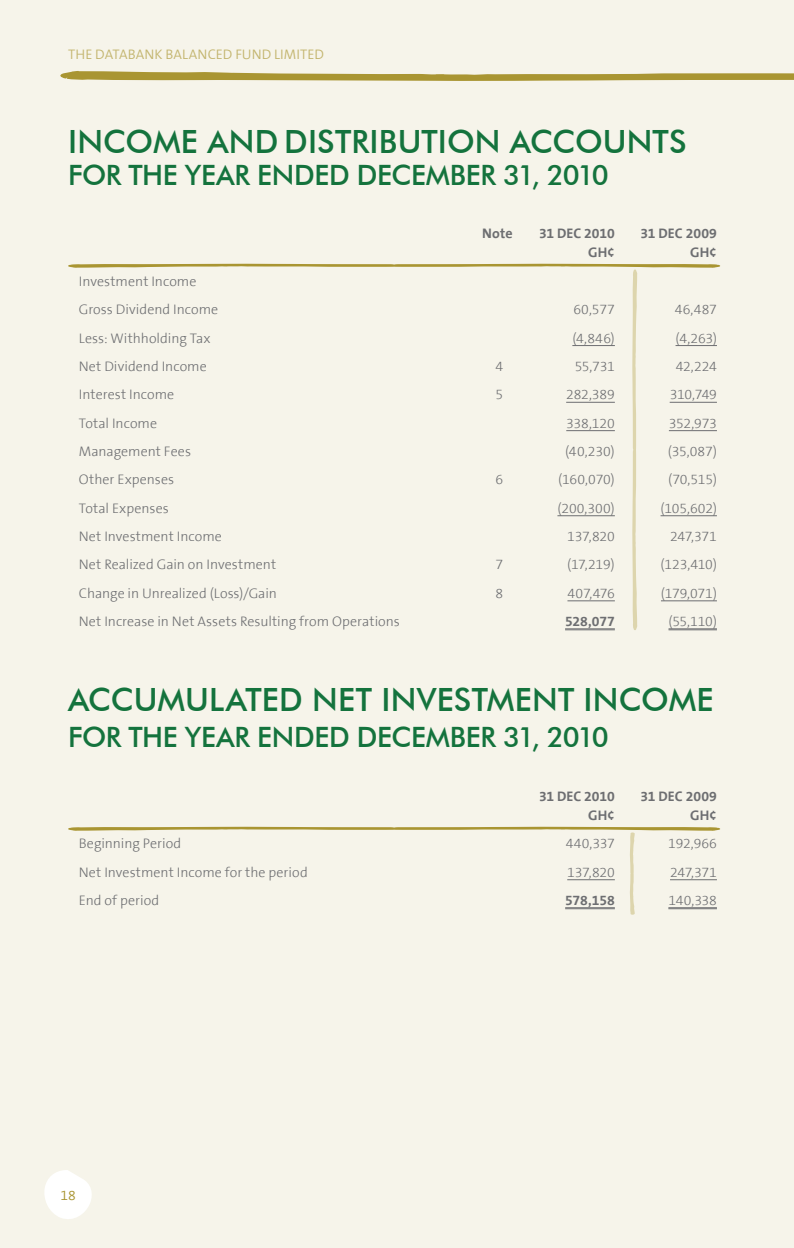
<style>
.page{position:relative;width:794px;height:1248px;background:#fff}
.page>*{position:absolute;margin:0;border:0;box-sizing:border-box;transform-origin:0 0}
.t1{font:500 32px "Futura BT";letter-spacing:.005em;color:#14733d}
.t2{font:500 28px "Futura BT";letter-spacing:-.015em;color:#14733d}
.t3{font:300 14px/28.4px "The Sans B3";color:#6d6e71}
.t4{font:700 14px "The Sans B7";color:#6d6e71}
.t5{font:300 14px "The Sans B4";letter-spacing:.005em;color:#c3b56f}
.t6{font:300 14px "The Sans B4";color:#a99532}
</style>
<div class="page">
<div style="left:0;top:0;width:793px;height:1247px;background:#f6f4ea"></div>
<svg style="left:44px;top:1170px;width:48px;height:49px"></svg>
<svg style="left:60px;top:71px;width:734px;height:10px"></svg>
<svg style="left:68px;top:264px;width:653px;height:366px"></svg>
<svg style="left:68px;top:826px;width:653px;height:88px"></svg>
<p class="t5" style="left:68px;top:47px;width:258px">THE DATABANK BALANCED FUND LIMITED</p>
<h1 class="t1" style="left:68px;top:122px;width:620px">INCOME AND DISTRIBUTION ACCOUNTS</h1>
<h2 class="t2" style="left:68px;top:158px;width:542px">FOR THE YEAR ENDED DECEMBER 31, 2010</h2>
<p class="t4" style="left:482px;top:226px;width:32px">Note</p>
<p class="t4" style="left:539px;top:226px;width:77px">31 DEC 2010</p>
<p class="t4" style="left:640px;top:226px;width:78px">31 DEC 2009</p>
<p class="t4" style="left:588px;top:245px;width:28px">GH¢</p>
<p class="t4" style="left:690px;top:245px;width:28px">GH¢</p>
<p class="t3" style="left:79px;top:267px;width:141px">Investment Income<br>Gross Dividend Income</p>
<p class="t3" style="left:573px;top:296px;width:43px">60,577</p>
<p class="t3" style="left:674px;top:296px;width:44px">46,487</p>
<p class="t3" style="left:79px;top:324px;width:133px">Less: Withholding Tax</p>
<p class="t3" style="left:572px;top:324px;width:44px">(4,846)</p>
<p class="t3" style="left:675px;top:324px;width:43px">(4,263)</p>
<p class="t3" style="left:79px;top:352px;width:129px">Net Dividend Income</p>
<p class="t3" style="left:495px;top:352px;width:9px">4</p>
<p class="t3" style="left:575px;top:352px;width:42px">55,731</p>
<p class="t3" style="left:675px;top:352px;width:43px">42,224</p>
<p class="t3" style="left:79px;top:381px;width:97px">Interest Income</p>
<p class="t3" style="left:495px;top:381px;width:9px">5</p>
<p class="t3" style="left:566px;top:381px;width:50px">282,389</p>
<p class="t3" style="left:669px;top:381px;width:49px">310,749</p>
<p class="t3" style="left:79px;top:409px;width:80px">Total Income</p>
<p class="t3" style="left:566px;top:409px;width:50px">338,120</p>
<p class="t3" style="left:669px;top:409px;width:50px">352,973</p>
<p class="t3" style="left:79px;top:437px;width:114px">Management Fees</p>
<p class="t3" style="left:565px;top:437px;width:51px">(40,230)</p>
<p class="t3" style="left:668px;top:437px;width:51px">(35,087)</p>
<p class="t3" style="left:79px;top:466px;width:97px">Other Expenses</p>
<p class="t3" style="left:495px;top:466px;width:9px">6</p>
<p class="t3" style="left:558px;top:466px;width:58px">(160,070)</p>
<p class="t3" style="left:668px;top:466px;width:50px">(70,515)</p>
<p class="t3" style="left:79px;top:494px;width:91px">Total Expenses</p>
<p class="t3" style="left:557px;top:494px;width:59px">(200,300)</p>
<p class="t3" style="left:660px;top:494px;width:58px">(105,602)</p>
<p class="t3" style="left:79px;top:522px;width:145px">Net Investment Income</p>
<p class="t3" style="left:567px;top:522px;width:49px">137,820</p>
<p class="t3" style="left:670px;top:522px;width:48px">247,371</p>
<p class="t3" style="left:79px;top:551px;width:199px">Net Realized Gain on Investment</p>
<p class="t3" style="left:495px;top:551px;width:9px">7</p>
<p class="t3" style="left:567px;top:551px;width:49px">(17,219)</p>
<p class="t3" style="left:660px;top:551px;width:58px">(123,410)</p>
<p class="t3" style="left:79px;top:579px;width:199px">Change in Unrealized (Loss)/Gain</p>
<p class="t3" style="left:495px;top:579px;width:9px">8</p>
<p class="t3" style="left:567px;top:579px;width:49px">407,476</p>
<p class="t3" style="left:661px;top:579px;width:57px">(179,071)</p>
<p class="t3" style="left:79px;top:607px;width:322px">Net Increase in Net Assets Resulting from Operations</p>
<p class="t4" style="left:565px;top:614px;width:51px">528,077</p>
<p class="t3" style="left:668px;top:607px;width:50px">(55,110)</p>
<h1 class="t1" style="left:68px;top:680px;width:647px">ACCUMULATED NET INVESTMENT INCOME</h1>
<h2 class="t2" style="left:68px;top:720px;width:542px">FOR THE YEAR ENDED DECEMBER 31, 2010</h2>
<p class="t4" style="left:539px;top:788px;width:77px">31 DEC 2010</p>
<p class="t4" style="left:640px;top:788px;width:78px">31 DEC 2009</p>
<p class="t4" style="left:588px;top:807px;width:28px">GH¢</p>
<p class="t4" style="left:690px;top:807px;width:28px">GH¢</p>
<p class="t3" style="left:79px;top:830px;width:104px">Beginning Period</p>
<p class="t3" style="left:565px;top:830px;width:51px">440,337</p>
<p class="t3" style="left:668px;top:830px;width:50px">192,966</p>
<p class="t3" style="left:79px;top:858px;width:230px">Net Investment Income for the period</p>
<p class="t3" style="left:567px;top:858px;width:49px">137,820</p>
<p class="t3" style="left:670px;top:858px;width:48px">247,371</p>
<p class="t3" style="left:79px;top:886px;width:82px">End of period</p>
<p class="t4" style="left:565px;top:892px;width:51px">578,158</p>
<p class="t3" style="left:668px;top:886px;width:50px">140,338</p>
<p class="t6" style="left:60px;top:1187px;width:17px">18</p>
</div>
